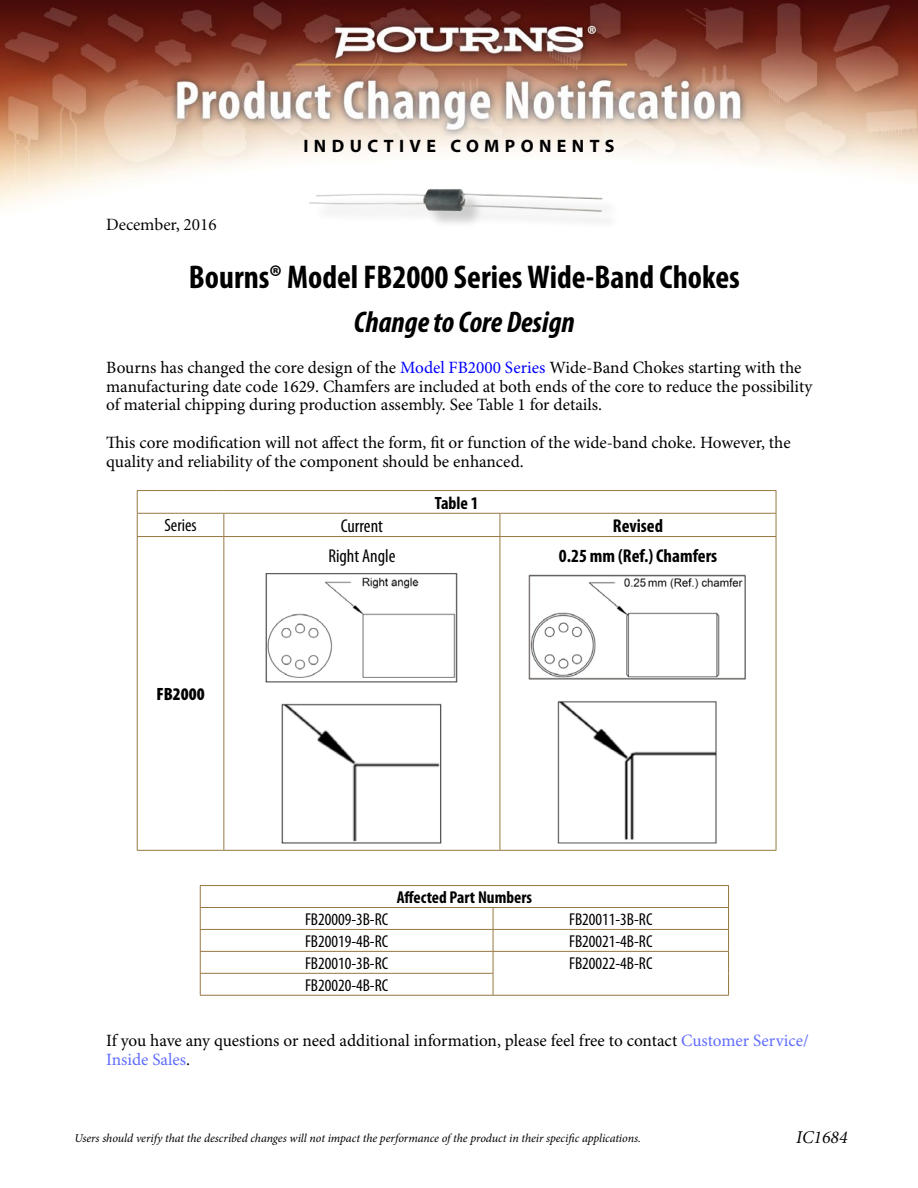
<style>
.page{position:relative;width:918px;height:1188px;background:#fff}
.page>*{position:absolute;margin:0;border:0;box-sizing:border-box;transform-origin:0 0}
.t1{font:700 condensed 33px "Myriad Pro";color:#000}
.t2{font:italic 700 condensed 30px "Myriad Pro";color:#000}
.t3{font:700 condensed 18.6px "Myriad Pro";color:#000}
.t4{font:condensed 18.6px "Myriad Pro";color:#000}
.t5{font:700 18px "Myriad Pro";letter-spacing:.3em;color:#000}
.t6{font:italic 18px "Minion";color:#000}
.t7{font:700 condensed 17.85px "Myriad Pro";color:#000}
.t8{font:condensed 17.85px "Myriad Pro";color:#000}
.t9{font:900 condensed 17.85px "Myriad Pro";color:#000}
.t10{font:17.25px/18.8px "Minion Pro";color:#000}
.t11{font:condensed 17.25px "Myriad Pro";color:#000}
.t12{font:700 condensed 17.25px "Myriad Pro";color:#000}
.t13{font:17.25px "Minion";color:#000}
.t14{font:italic 12px "Minion Pro";letter-spacing:-.005em;color:#000}
.s1{color:#00f}
.s2{color:#606cff}
</style>
<div class="page">
<img style="left:265px;top:563px;width:481px;height:283px">
<img style="left:0;top:0;width:918px;height:207px">
<hr style="left:200px;top:885px;width:293px;height:1px;background:#967842">
<hr style="left:493px;top:885px;width:236px;height:1px;background:#967842">
<hr style="left:200px;top:907px;width:293px;height:1px;background:#967842">
<hr style="left:493px;top:907px;width:236px;height:1px;background:#967842">
<hr style="left:200px;top:929px;width:293px;height:1px;background:#967842">
<hr style="left:493px;top:929px;width:236px;height:1px;background:#967842">
<hr style="left:200px;top:951px;width:293px;height:1px;background:#967842">
<hr style="left:493px;top:951px;width:236px;height:1px;background:#967842">
<hr style="left:200px;top:973px;width:293px;height:1px;background:#967842">
<svg style="left:200px;top:886px;width:1px;height:109px"></svg>
<svg style="left:493px;top:908px;width:1px;height:87px"></svg>
<svg style="left:728px;top:886px;width:1px;height:109px"></svg>
<hr style="left:200px;top:995px;width:293px;height:1px;background:#967842">
<hr style="left:493px;top:995px;width:236px;height:1px;background:#967842">
<div style="left:312px;top:191px;width:309px;height:40px;background:#000;opacity:.2"></div>
<img style="left:308px;top:189px;width:296px;height:23px">
<hr style="left:137px;top:490px;width:87px;height:1px;background:#967842">
<hr style="left:224px;top:490px;width:276px;height:1px;background:#967842">
<hr style="left:500px;top:490px;width:276px;height:1px;background:#967842">
<hr style="left:137px;top:513px;width:87px;height:1px;background:#967842">
<svg style="left:137px;top:491px;width:1px;height:45px"></svg>
<hr style="left:224px;top:513px;width:276px;height:1px;background:#967842">
<svg style="left:223px;top:514px;width:1px;height:22px"></svg>
<hr style="left:500px;top:513px;width:276px;height:1px;background:#967842">
<svg style="left:500px;top:514px;width:1px;height:22px"></svg>
<svg style="left:776px;top:491px;width:1px;height:45px"></svg>
<hr style="left:137px;top:536px;width:87px;height:1px;background:#967842">
<hr style="left:137px;top:537px;width:1px;height:313px;background:#967842">
<hr style="left:224px;top:536px;width:276px;height:1px;background:#967842">
<hr style="left:223px;top:537px;width:1px;height:313px;background:#967842">
<hr style="left:500px;top:536px;width:276px;height:1px;background:#967842">
<hr style="left:500px;top:537px;width:1px;height:313px;background:#967842">
<hr style="left:776px;top:537px;width:1px;height:313px;background:#967842">
<hr style="left:137px;top:850px;width:87px;height:1px;background:#967842">
<hr style="left:224px;top:850px;width:276px;height:1px;background:#967842">
<hr style="left:500px;top:850px;width:276px;height:1px;background:#967842">
<p class="t5" style="left:303px;top:134px;width:313px">INDUCTIVE COMPONENTS</p>
<p class="t13" style="left:106px;top:216px;width:112px">December, 2016</p>
<h1 class="t1" style="left:189px;top:259px;width:552px">Bourns® Model FB2000 Series Wide-Band Chokes</h1>
<h2 class="t2" style="left:354px;top:306px;width:222px">Change to Core Design</h2>
<p class="t10" style="left:106px;top:359px;width:708px">Bourns has changed the core design of the <span class="s1">Model FB2000 Series</span> Wide-Band Chokes starting with the manufacturing date code 1629. Chamfers are included at both ends of the core to reduce the possibility of material chipping during production assembly. See Table 1 for details.</p>
<p class="t10" style="left:106px;top:434px;width:686px">This core modification will not affect the form, fit or function of the wide-band choke. However, the quality and reliability of the component should be enhanced.</p>
<p class="t7" style="left:435px;top:493px;width:45px">Table 1</p>
<p class="t8" style="left:164px;top:515px;width:34px">Series</p>
<p class="t4" style="left:341px;top:514px;width:43px">Current</p>
<p class="t3" style="left:613px;top:515px;width:52px">Revised</p>
<p class="t9" style="left:156px;top:683px;width:50px">FB2000</p>
<p class="t4" style="left:328px;top:545px;width:69px">Right Angle</p>
<p class="t3" style="left:559px;top:545px;width:160px">0.25 mm (Ref.) Chamfers</p>
<p class="t12" style="left:397px;top:888px;width:137px">Affected Part Numbers</p>
<p class="t11" style="left:305px;top:909px;width:85px">FB20009-3B-RC</p>
<p class="t11" style="left:569px;top:909px;width:85px">FB20011-3B-RC</p>
<p class="t11" style="left:305px;top:931px;width:85px">FB20019-4B-RC</p>
<p class="t11" style="left:569px;top:931px;width:85px">FB20021-4B-RC</p>
<p class="t11" style="left:305px;top:953px;width:85px">FB20010-3B-RC</p>
<p class="t11" style="left:569px;top:953px;width:85px">FB20022-4B-RC</p>
<p class="t11" style="left:305px;top:975px;width:85px">FB20020-4B-RC</p>
<p class="t10" style="left:106px;top:1032px;width:704px">If you have any questions or need additional information, please feel free to contact <span class="s2">Customer Service/<br>Inside Sales</span>.</p>
<p class="t14" style="left:74px;top:1130px;width:568px">Users should verify that the described changes will not impact the performance of the product in their specific applications.</p>
<p class="t6" style="left:796px;top:1128px;width:53px">IC1684</p>
</div>
